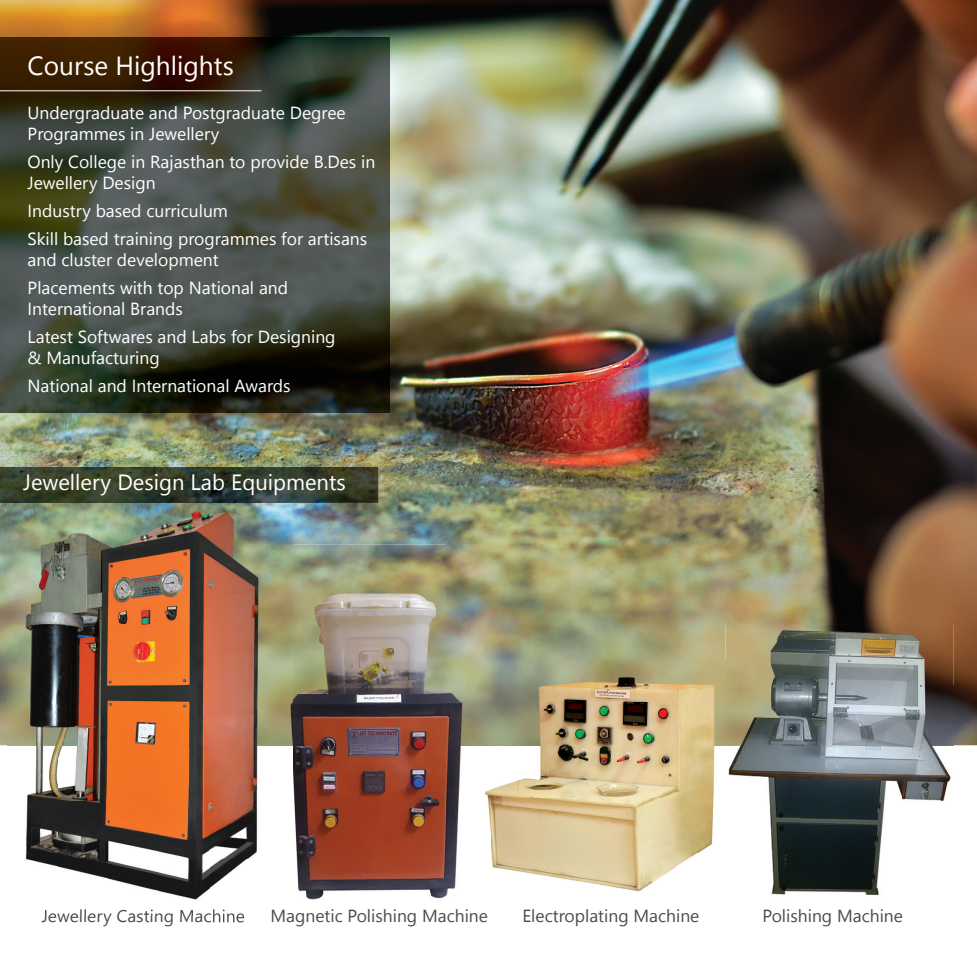
<style>
.page{position:relative;width:977px;height:977px;background:#fff}
.page>*{position:absolute;margin:0;border:0;box-sizing:border-box;transform-origin:0 0}
.t1{font:26.25px "Segoe UI";color:#fff}
.t2{font:22.05px "Segoe UI";color:#fff}
.t3{font:17.5px/28px "Segoe UI";color:#fff}
.t4{font:17.5px "Segoe UI";color:#4b4c4d}
</style>
<div class="page">
<img style="left:0;top:0;width:976px;height:745px">
<img style="left:8px;top:745px;width:258px;height:113px">
<img style="left:25px;top:858px;width:33px;height:9px">
<img style="left:58px;top:858px;width:152px;height:42px">
<img style="left:8px;top:503px;width:227px;height:60px">
<img style="left:235px;top:503px;width:57px;height:41px">
<img style="left:8px;top:563px;width:202px;height:182px">
<img style="left:45px;top:909px;width:165px;height:6px">
<img style="left:266px;top:745px;width:166px;height:155px">
<img style="left:292px;top:544px;width:155px;height:151px">
<img style="left:447px;top:544px;width:103px;height:116px">
<img style="left:292px;top:695px;width:140px;height:50px">
<img style="left:210px;top:915px;width:34px;height:8px">
<img style="left:210px;top:858px;width:82px;height:57px">
<img style="left:210px;top:544px;width:82px;height:201px">
<img style="left:0;top:38px;width:390px;height:375px">
<img style="left:0;top:467px;width:378px;height:36px">
<img style="left:800px;top:685px;width:153px;height:210px">
<img style="left:725px;top:625px;width:228px;height:60px">
<img style="left:550px;top:745px;width:175px;height:107px">
<img style="left:550px;top:852px;width:150px;height:40px">
<img style="left:550px;top:660px;width:250px;height:85px">
<img style="left:432px;top:660px;width:118px;height:239px">
<img style="left:725px;top:745px;width:75px;height:150px">
<hr style="left:0;top:90px;width:261px;height:1px;background:#fff">
<h1 class="t1" style="left:28px;top:45px;width:208px">Course Highlights</h1>
<p class="t3" style="left:28px;top:102px;width:319px;line-height:21px">Undergraduate and Postgraduate Degree<br>Programmes in Jewellery</p>
<p class="t3" style="left:28px;top:151px;width:349px;line-height:21px">Only College in Rajasthan to provide B.Des in<br>Jewellery Design</p>
<p class="t3" style="left:28px;top:197px;width:341px">Industry based curriculum<br>Skill based training programmes for artisans</p>
<p class="t3" style="left:28px;top:246px;width:262px">and cluster development<br>Placements with top National and</p>
<p class="t3" style="left:28px;top:295px;width:309px">International Brands<br>Latest Softwares and Labs for Designing</p>
<p class="t3" style="left:28px;top:344px;width:264px">&amp; Manufacturing<br>National and International Awards</p>
<p class="t2" style="left:23px;top:465px;width:324px">Jewellery Design Lab Equipments</p>
<p class="t4" style="left:42px;top:902px;width:205px">Jewellery Casting Machine</p>
<p class="t4" style="left:270px;top:902px;width:219px">Magnetic Polishing Machine</p>
<p class="t4" style="left:522px;top:902px;width:178px">Electroplating Machine</p>
<p class="t4" style="left:762px;top:902px;width:142px">Polishing Machine</p>
</div>
